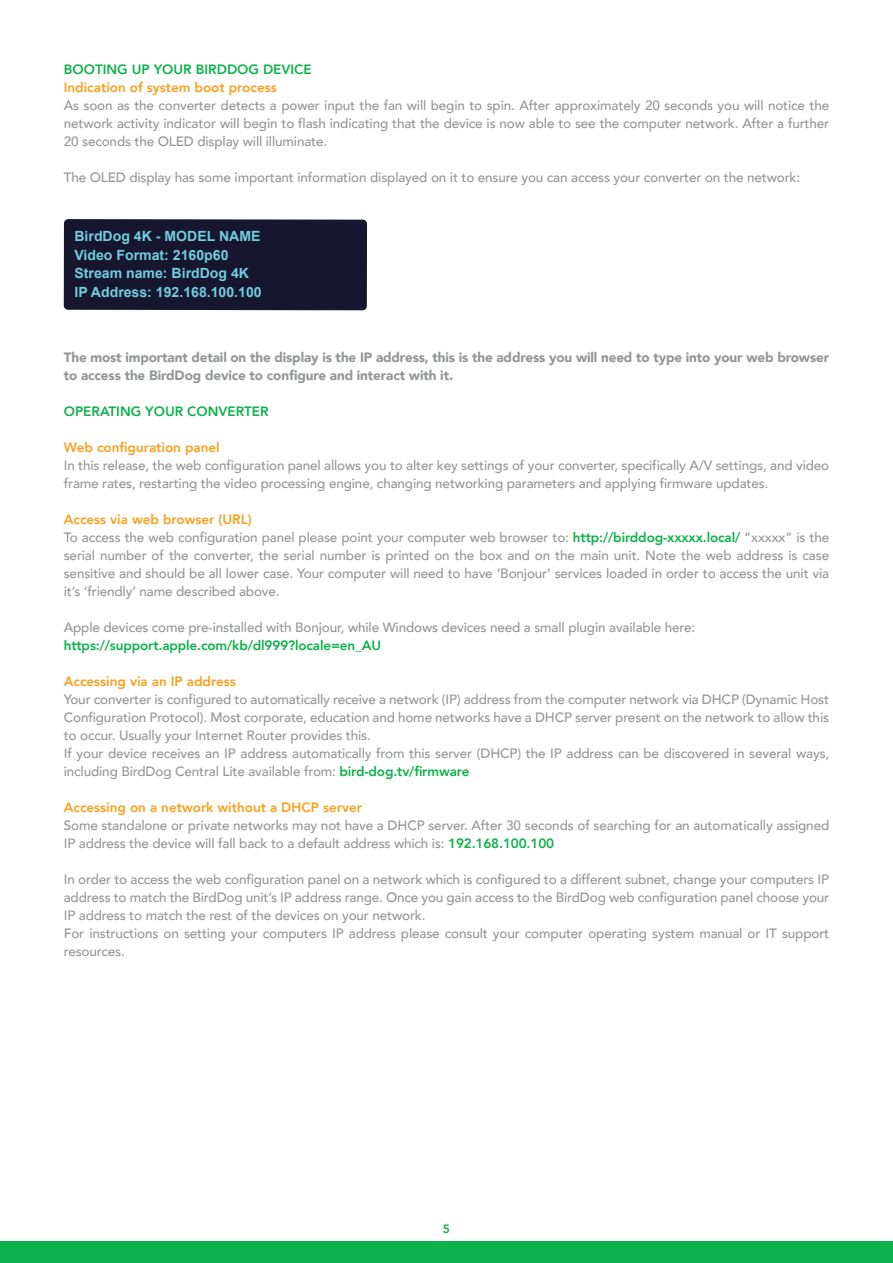
<style>
.page{position:relative;width:893px;height:1263px;background:#fff}
.page>*{position:absolute;margin:0;border:0;box-sizing:border-box;transform-origin:0 0}
.t1{font:700 14.1px/18.6px "Arial";color:#71cddd}
.t2{font:500 13.5px/18px "Avenir";letter-spacing:-.01em;color:#939598}
.t3{font:900 13.5px/18px "Avenir";letter-spacing:-.01em;color:#939598}
.t4{font:800 13.5px "Avenir";color:#f99f1c}
.t5{font:800 13.5px "Avenir";color:#0db14b}
.t6{font:800 12px "Avenir";color:#0db14b}
.s1{font-weight:800;color:#f99f1c}
.s2{font-weight:800;color:#0db14b}
</style>
<div class="page">
<div style="left:0;top:1241px;width:893px;height:22px;background:#0db14b"></div>
<div style="left:64px;top:219px;width:303px;height:91px;background:#161630"></div>
<p class="t5" style="left:64px;top:59px;width:249px">BOOTING UP YOUR BIRDDOG DEVICE</p>
<p class="t4" style="left:64px;top:77px;width:214px">Indication of system boot process</p>
<p class="t2" style="left:64px;top:96px;width:767px;text-align:justify">As soon as the converter detects a power input the fan will begin to spin. After approximately 20 seconds you will notice the network activity indicator will begin to flash indicating that the device is now able to see the computer network. After a further 20 seconds the OLED display will illuminate.</p>
<p class="t2" style="left:64px;top:168px;width:738px">The OLED display has some important information displayed on it to ensure you can access your converter on the network:</p>
<p class="t1" style="left:74px;top:227px;width:189px">BirdDog 4K - MODEL NAME<br>Video Format: 2160p60<br>Stream name: BirdDog 4K<br>IP Address: 192.168.100.100</p>
<p class="t3" style="left:64px;top:348px;width:767px">The most important detail on the display is the IP address, this is the address you will need to type into your web browser to access the BirdDog device to configure and interact with it.</p>
<p class="t5" style="left:64px;top:401px;width:206px">OPERATING YOUR CONVERTER</p>
<p class="t4" style="left:64px;top:437px;width:158px">Web configuration panel</p>
<p class="t2" style="left:64px;top:456px;width:767px">In this release, the web configuration panel allows you to alter key settings of your converter, specifically A/V settings, and video frame rates, restarting the video processing engine, changing networking parameters and applying firmware updates.</p>
<p class="t2" style="left:64px;top:510px;width:767px"><span class="s1">Access via web browser (URL)<br></span>To access the web configuration panel please point your computer web browser to: <span class="s2">http://birddog-xxxxx.local/</span> “xxxxx” is the serial number of the converter, the serial number is printed on the box and on the main unit. Note the web address is case sensitive and should be all lower case. Your computer will need to have ‘Bonjour’ services loaded in order to access the unit via it’s ‘friendly’ name described above.</p>
<p class="t2" style="left:64px;top:618px;width:633px">Apple devices come pre-installed with Bonjour, while Windows devices need a small plugin available here:</p>
<p class="t5" style="left:64px;top:635px;width:319px">https://support.apple.com/kb/dl999?locale=en_AU</p>
<p class="t4" style="left:64px;top:671px;width:174px">Accessing via an IP address</p>
<p class="t2" style="left:64px;top:690px;width:767px">Your converter is configured to automatically receive a network (IP) address from the computer network via DHCP (Dynamic Host Configuration Protocol). Most corporate, education and home networks have a DHCP server present on the network to allow this to occur. Usually your Internet Router provides this.<br>If your device receives an IP address automatically from this server (DHCP) the IP address can be discovered in several ways, including BirdDog Central Lite available from: <span class="s2">bird-dog.tv/firmware</span></p>
<p class="t4" style="left:64px;top:797px;width:300px">Accessing on a network without a DHCP server</p>
<p class="t2" style="left:64px;top:815px;width:767px">Some standalone or private networks may not have a DHCP server. After 30 seconds of searching for an automatically assigned<br>IP address the device will fall back to a default address which is: <span class="s2">192.168.100.100</span></p>
<p class="t2" style="left:64px;top:869px;width:767px">In order to access the web configuration panel on a network which is configured to a different subnet, change your computers IP address to match the BirdDog unit’s IP address range. Once you gain access to the BirdDog web configuration panel choose your IP address to match the rest of the devices on your network.<br>For instructions on setting your computers IP address please consult your computer operating system manual or IT support resources.</p>
<p class="t6" style="left:443px;top:1219px;width:9px">5</p>
</div>
